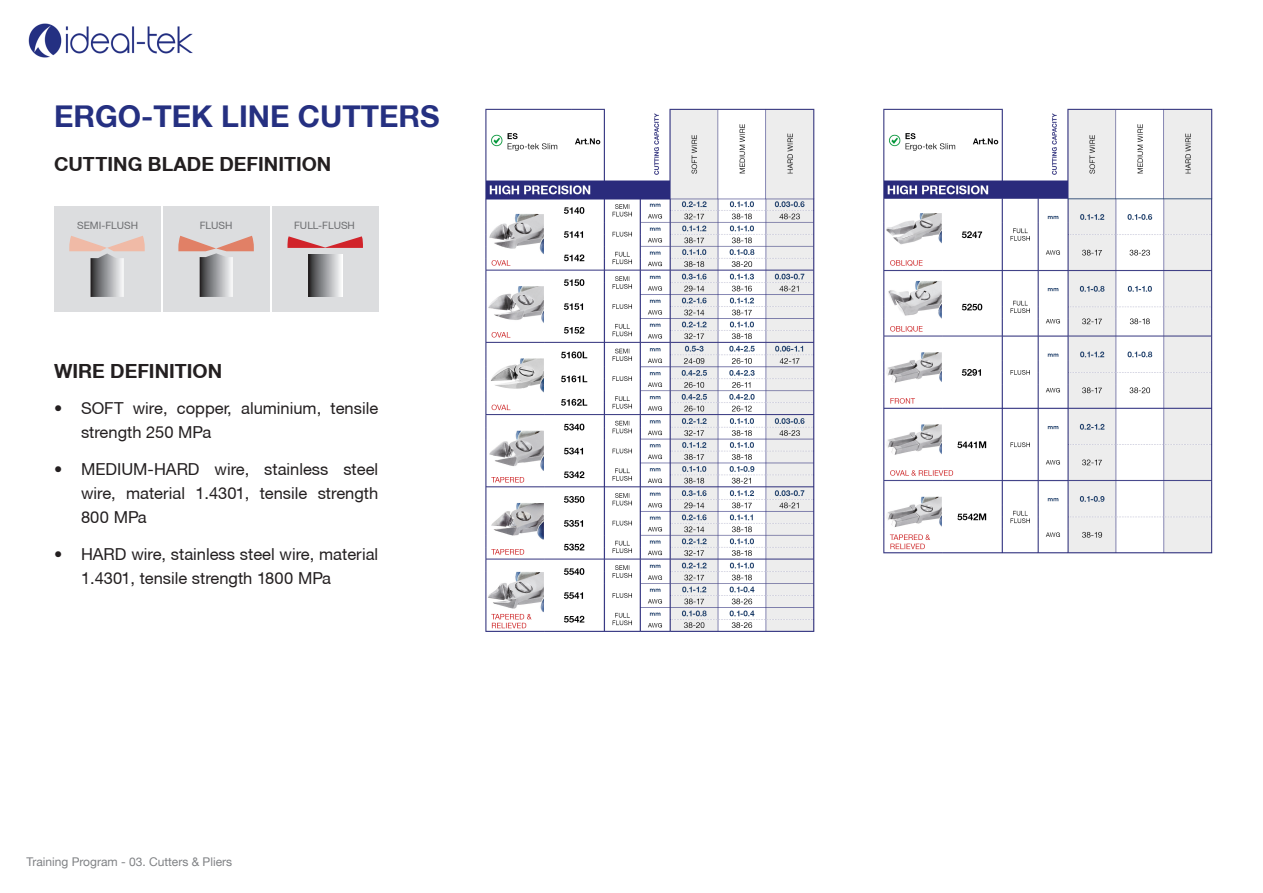
<style>
.page{position:relative;width:1263px;height:893px;background:#fff}
.page>*{position:absolute;margin:0;border:0;box-sizing:border-box;transform-origin:0 0}
.t1{font:700 30px "Helvetica Neue LT";color:#253081}
.t2{font:700 19.5px "Helvetica Neue CE";color:#231f20}
.t3{font:16.5px/24px "Helvetica Neue CE";color:#231f20}
.t4{font:12px "Helvetica Neue LT";color:#808285}
.t5{font:10.2px "Helvetica Neue CE";color:#6c6d70}
</style>
<div class="page">
<img style="left:28px;top:23px;width:165px;height:35px">
<div style="left:54px;top:206px;width:106px;height:106px;background:#dcdddf"></div>
<svg style="left:69px;top:236px;width:76px;height:61px"></svg>
<div style="left:163px;top:206px;width:106px;height:106px;background:#dcdddf"></div>
<svg style="left:178px;top:236px;width:76px;height:61px"></svg>
<div style="left:272px;top:206px;width:106px;height:106px;background:#dcdddf"></div>
<svg style="left:287px;top:236px;width:76px;height:12px"></svg>
<svg style="left:309px;top:255px;width:33px;height:42px"></svg>
<img style="left:485px;top:108px;width:728px;height:524px">
<p class="t1" style="left:54px;top:98px;width:387px">ERGO-TEK LINE CUTTERS</p>
<p class="t2" style="left:54px;top:152px;width:279px">CUTTING BLADE DEFINITION</p>
<p class="t5" style="left:77px;top:219px;width:62px">SEMI-FLUSH</p>
<p class="t5" style="left:200px;top:219px;width:34px">FLUSH</p>
<p class="t5" style="left:294px;top:219px;width:62px">FULL-FLUSH</p>
<p class="t2" style="left:54px;top:359px;width:170px">WIRE DEFINITION</p>
<p class="t3" style="left:81px;top:397px;width:299px;text-indent:-27px">• SOFT wire, copper, aluminium, tensile strength 250 MPa</p>
<p class="t3" style="left:81px;top:457px;width:299px;text-align:justify;text-indent:-27px">• MEDIUM-HARD wire, stainless steel wire, material 1.4301, tensile strength 800 MPa</p>
<p class="t3" style="left:81px;top:542px;width:299px;text-indent:-27px">• HARD wire, stainless steel wire, material<br>1.4301, tensile strength 1800 MPa</p>
<p class="t4" style="left:27px;top:855px;width:207px">Training Program - 03. Cutters &amp; Pliers</p>
</div>
